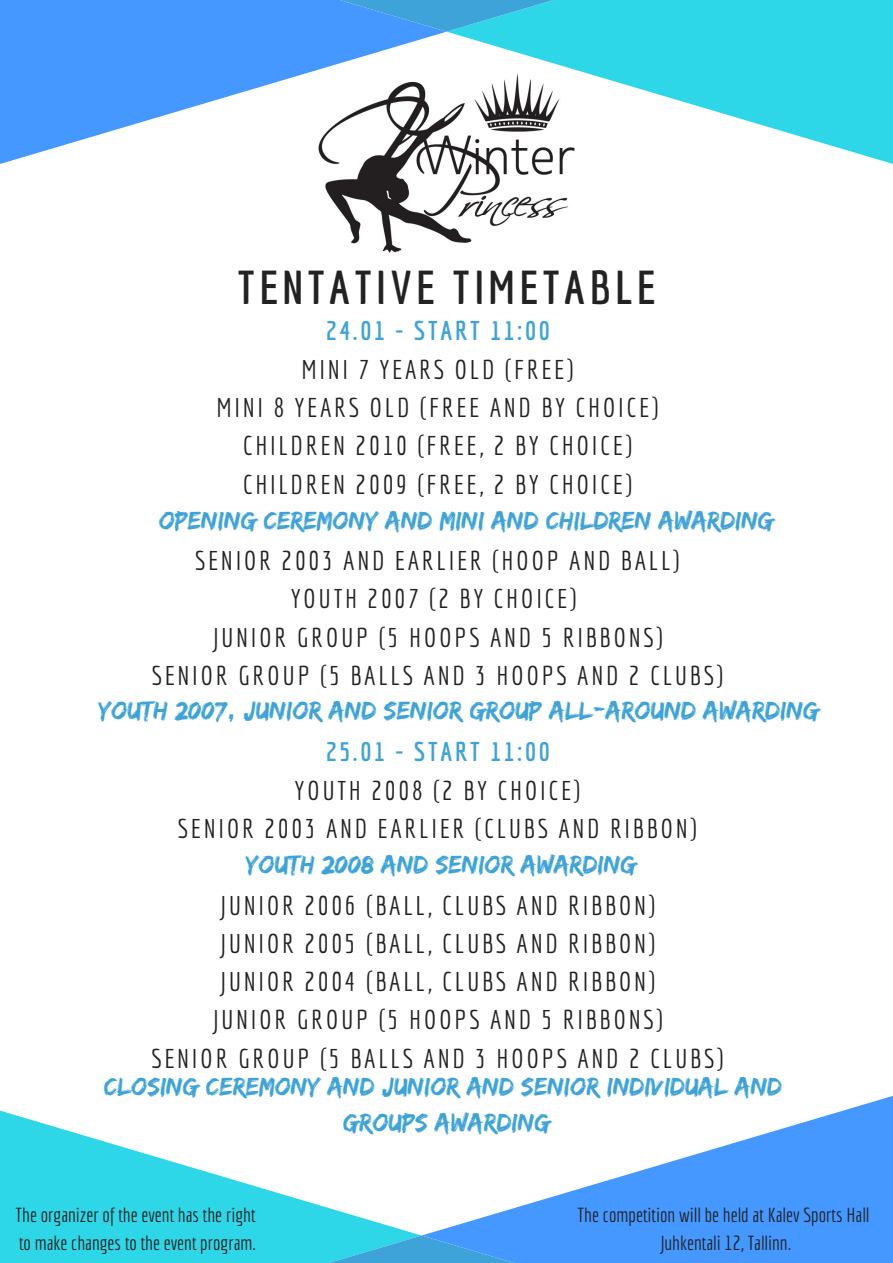
<style>
.page{position:relative;width:893px;height:1263px;background:#fff}
.page>*{position:absolute;margin:0;border:0;box-sizing:border-box;transform-origin:0 0}
.t1{font:700 46.35px "Economica";letter-spacing:.1em;color:#222}
.t2{font:26.62px "Edo";color:#3ea3d9}
.t3{font:26.47px/38.2px "Economica";letter-spacing:.1em;color:#222;text-align:center}
.t4{font:26.47px/36.6px "Edo";color:#3ea3d9;text-align:center}
.t5{font:700 26.47px "Economica";letter-spacing:.1em;color:#3ea3d9}
.t6{font:19.88px/27.6px "Economica";color:#222;text-align:center}
.t7{font:19.8px/27.6px "Economica";color:#222}
</style>
<div class="page">
<svg style="left:0;top:0;width:445px;height:164px;fill:#4598ff"></svg>
<svg style="left:448px;top:0;width:445px;height:164px;fill:#2ed7e8"></svg>
<svg style="left:233px;top:0;width:427px;height:32px"></svg>
<svg style="left:423px;top:1096px;width:470px;height:167px;fill:#4598ff"></svg>
<svg style="left:0;top:1110px;width:420px;height:153px;fill:#2ed7e8"></svg>
<svg style="left:206px;top:1235px;width:430px;height:28px"></svg>
<img style="left:315px;top:72px;width:263px;height:181px">
<h1 class="t1" style="left:238px;top:260px;width:419px">TENTATIVE TIMETABLE</h1>
<p class="t5" style="left:326px;top:315px;width:225px">24.01 - START 11:00</p>
<p class="t3" style="left:216px;top:350px;width:444px">MINI 7 YEARS OLD (FREE)<br>MINI 8 YEARS OLD (FREE AND BY CHOICE)<br>CHILDREN 2010 (FREE, 2 BY CHOICE)<br>CHILDREN 2009 (FREE, 2 BY CHOICE)</p>
<p class="t4" style="left:159px;top:502px;width:616px">OPENING CEREMONY AND MINI AND CHILDREN AWARDING</p>
<p class="t3" style="left:152px;top:541px;width:573px">SENIOR 2003 AND EARLIER (HOOP AND BALL)<br>YOUTH 2007 (2 BY CHOICE)<br>JUNIOR GROUP (5 HOOPS AND 5 RIBBONS)<br>SENIOR GROUP (5 BALLS AND 3 HOOPS AND 2 CLUBS)</p>
<p class="t2" style="left:98px;top:695px;width:722px">YOUTH 2007, JUNIOR AND SENIOR GROUP ALL-AROUND AWARDING</p>
<p class="t5" style="left:326px;top:736px;width:225px">25.01 - START 11:00</p>
<p class="t3" style="left:178px;top:771px;width:521px">YOUTH 2008 (2 BY CHOICE)<br>SENIOR 2003 AND EARLIER (CLUBS AND RIBBON)</p>
<p class="t4" style="left:246px;top:846px;width:392px">YOUTH 2008 AND SENIOR AWARDING</p>
<p class="t3" style="left:151px;top:885px;width:573px">JUNIOR 2006 (BALL, CLUBS AND RIBBON)<br>JUNIOR 2005 (BALL, CLUBS AND RIBBON)<br>JUNIOR 2004 (BALL, CLUBS AND RIBBON)<br>JUNIOR GROUP (5 HOOPS AND 5 RIBBONS)<br>SENIOR GROUP (5 BALLS AND 3 HOOPS AND 2 CLUBS)</p>
<p class="t4" style="left:104px;top:1067px;width:679px">CLOSING CEREMONY AND JUNIOR AND SENIOR INDIVIDUAL AND<br>GROUPS AWARDING</p>
<p class="t7" style="left:16px;top:1201px;width:242px">The organizer of the event has the right to make changes to the event program.</p>
<p class="t6" style="left:577px;top:1201px;width:293px">The competition will be held at Kalev Sports Hall<br>Juhkentali 12, Tallinn.</p>
</div>
